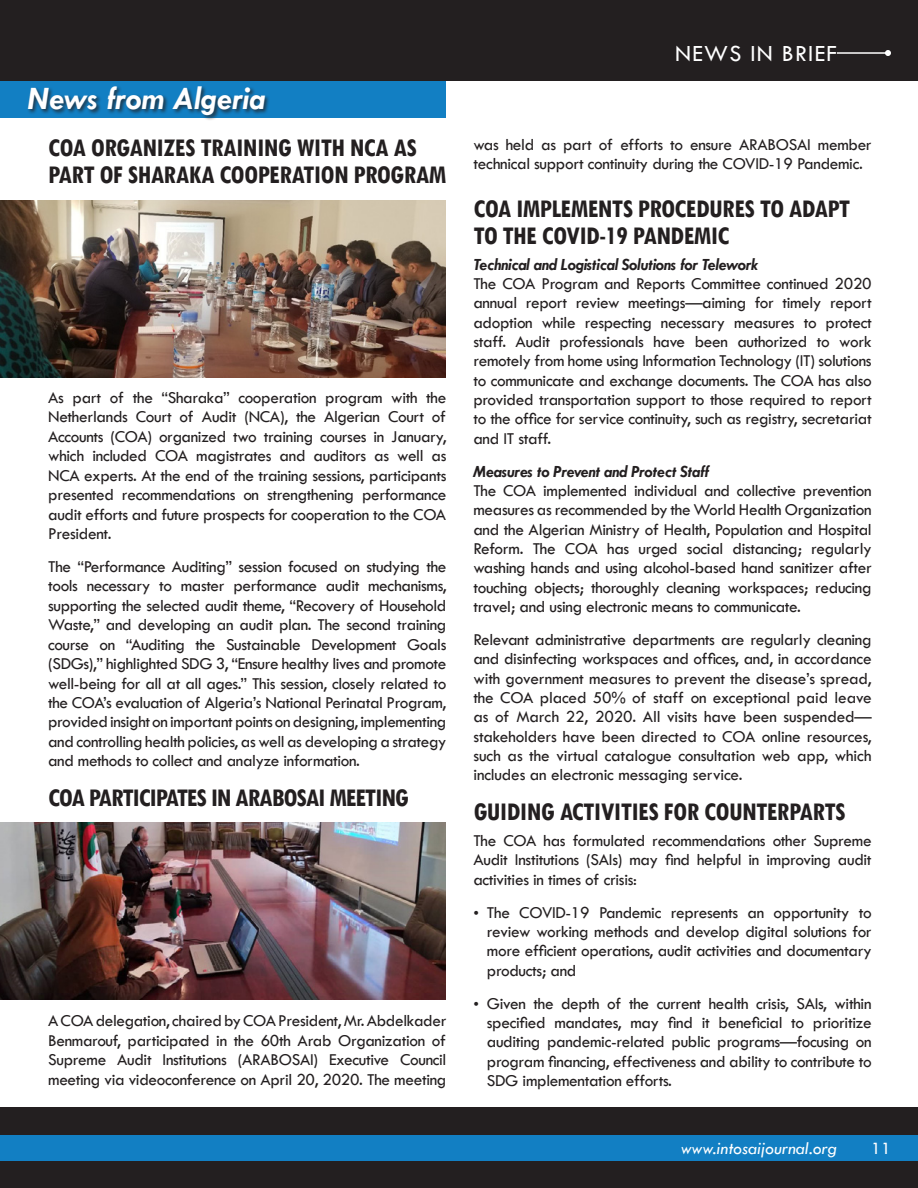
<style>
.page{position:relative;width:918px;height:1188px;background:#fff}
.page>*{position:absolute;margin:0;border:0;box-sizing:border-box;transform-origin:0 0}
.t1{font:italic 700 33px "Tw Cen";color:#fff}
.t2{font:700 condensed 27px/27px "Tw Cen";letter-spacing:-.02em;color:#231f20}
.t3{font:700 condensed 27px "Tw Cen";letter-spacing:-.04em;color:#231f20}
.t4{font:24px "Tw Cen";letter-spacing:.05em;color:#fff}
.t5{font:italic 18px "Tw Cen";color:#fff}
.t6{font:18px "Tw Cen";color:#fff}
.t7{font:17.25px/19.4px "Tw Cen";letter-spacing:-.02em;color:#231f20;text-align:justify}
.t8{font:italic 700 17.25px "Tw Cen";letter-spacing:-.02em;color:#231f20}
.s1{font-family:"Times New Roman";font-size:15.75px}
</style>
<div class="page">
<div style="left:0;top:81px;width:446px;height:37px;background:#127fc3"></div>
<div style="left:0;top:1107px;width:918px;height:81px;background:#231f20"></div>
<div style="left:0;top:1135px;width:918px;height:26px;background:#127fc3"></div>
<div style="left:0;top:0;width:918px;height:81px;background:#231f20"></div>
<hr style="left:837px;top:52px;width:51px;height:2px;background:#fff">
<svg style="left:885px;top:50px;width:6px;height:6px"></svg>
<div style="left:27px;top:85px;width:243px;height:35px;background:#231f20;opacity:.75"></div>
<img style="left:0;top:201px;width:446px;height:177px">
<img style="left:0;top:822px;width:446px;height:177px">
<p class="t1" style="left:28px;top:79px;width:239px">News from Algeria</p>
<p class="t2" style="left:48px;top:133px;width:400px">COA ORGANIZES TRAINING WITH NCA AS<br>PART OF SHARAKA COOPERATION PROGRAM</p>
<p class="t7" style="left:48px;top:388px;width:400px">As part of the “Sharaka” cooperation program with the Netherlands Court of Audit (NCA), the Algerian Court of Accounts (COA) organized two training courses in January, which included COA magistrates and auditors as well as NCA experts. At the end of the training sessions, participants presented recommendations on strengthening performance audit efforts and future prospects for cooperation to the COA President.</p>
<p class="t7" style="left:48px;top:557px;width:400px">The “Performance Auditing” session focused on studying the tools necessary to master performance audit mechanisms, supporting the selected audit theme, “Recovery of Household Waste,” and developing an audit plan. The second training course on “Auditing the Sustainable Development Goals (SDGs),” highlighted SDG 3, “Ensure healthy lives and promote well-being for all at all ages.” This session, closely related to the COA’s evaluation of Algeria’s National Perinatal Program, provided insight on important points on designing, implementing and controlling health policies, as well as developing a strategy and methods to collect and analyze information.</p>
<p class="t3" style="left:48px;top:781px;width:362px">COA PARTICIPATES IN ARABOSAI MEETING</p>
<p class="t7" style="left:48px;top:1011px;width:400px">A COA delegation, chaired by COA President, Mr. Abdelkader Benmarouf, participated in the 60th Arab Organization of Supreme Audit Institutions (ARABOSAI) Executive Council meeting via videoconference on April 20, 2020. The meeting</p>
<h3 class="t4" style="left:675px;top:39px;width:163px">NEWS IN BRIEF</h3>
<p class="t7" style="left:473px;top:135px;width:400px">was held as part of efforts to ensure ARABOSAI member technical support continuity during the COVID-19 Pandemic.</p>
<p class="t2" style="left:473px;top:194px;width:378px">COA IMPLEMENTS PROCEDURES TO ADAPT<br>TO THE COVID-19 PANDEMIC</p>
<p class="t8" style="left:473px;top:254px;width:287px">Technical and Logistical Solutions for Telework</p>
<p class="t7" style="left:473px;top:274px;width:400px">The COA Program and Reports Committee continued 2020 annual report review meetings—aiming for timely report adoption while respecting necessary measures to protect staff. Audit professionals have been authorized to work remotely from home using Information Technology (IT) solutions to communicate and exchange documents. The COA has also provided transportation support to those required to report to the office for service continuity, such as registry, secretariat and IT staff.</p>
<p class="t8" style="left:473px;top:461px;width:237px">Measures to Prevent and Protect Staff</p>
<p class="t7" style="left:473px;top:481px;width:400px">The COA implemented individual and collective prevention measures as recommended by the World Health Organization and the Algerian Ministry of Health, Population and Hospital Reform. The COA has urged social distancing; regularly washing hands and using alcohol-based hand sanitizer after touching objects; thoroughly cleaning workspaces; reducing travel; and using electronic means to communicate.</p>
<p class="t7" style="left:473px;top:630px;width:400px">Relevant administrative departments are regularly cleaning and disinfecting workspaces and offices, and, in accordance with government measures to prevent the disease’s spread, the COA placed 50% of staff on exceptional paid leave as of March 22, 2020. All visits have been suspended— stakeholders have been directed to COA online resources, such as the virtual catalogue consultation web app, which includes an electronic messaging service.</p>
<p class="t2" style="left:473px;top:797px;width:374px">GUIDING ACTIVITIES FOR COUNTERPARTS</p>
<p class="t7" style="left:473px;top:831px;width:400px">The COA has formulated recommendations other Supreme Audit Institutions (SAIs) may find helpful in improving audit activities in times of crisis:</p>
<p class="t7" style="left:487px;top:902px;width:386px;text-indent:-14px"><span class="s1">•</span> The COVID-19 Pandemic represents an opportunity to review working methods and develop digital solutions for more efficient operations, audit activities and documentary products; and</p>
<p class="t7" style="left:487px;top:993px;width:386px;text-indent:-14px"><span class="s1">•</span> Given the depth of the current health crisis, SAIs, within specified mandates, may find it beneficial to prioritize auditing pandemic-related public programs—focusing on program financing, effectiveness and ability to contribute to SDG implementation efforts.</p>
<p class="t5" style="left:681px;top:1138px;width:158px">www.intosaijournal.org</p>
<p class="t6" style="left:871px;top:1138px;width:21px">11</p>
</div>
